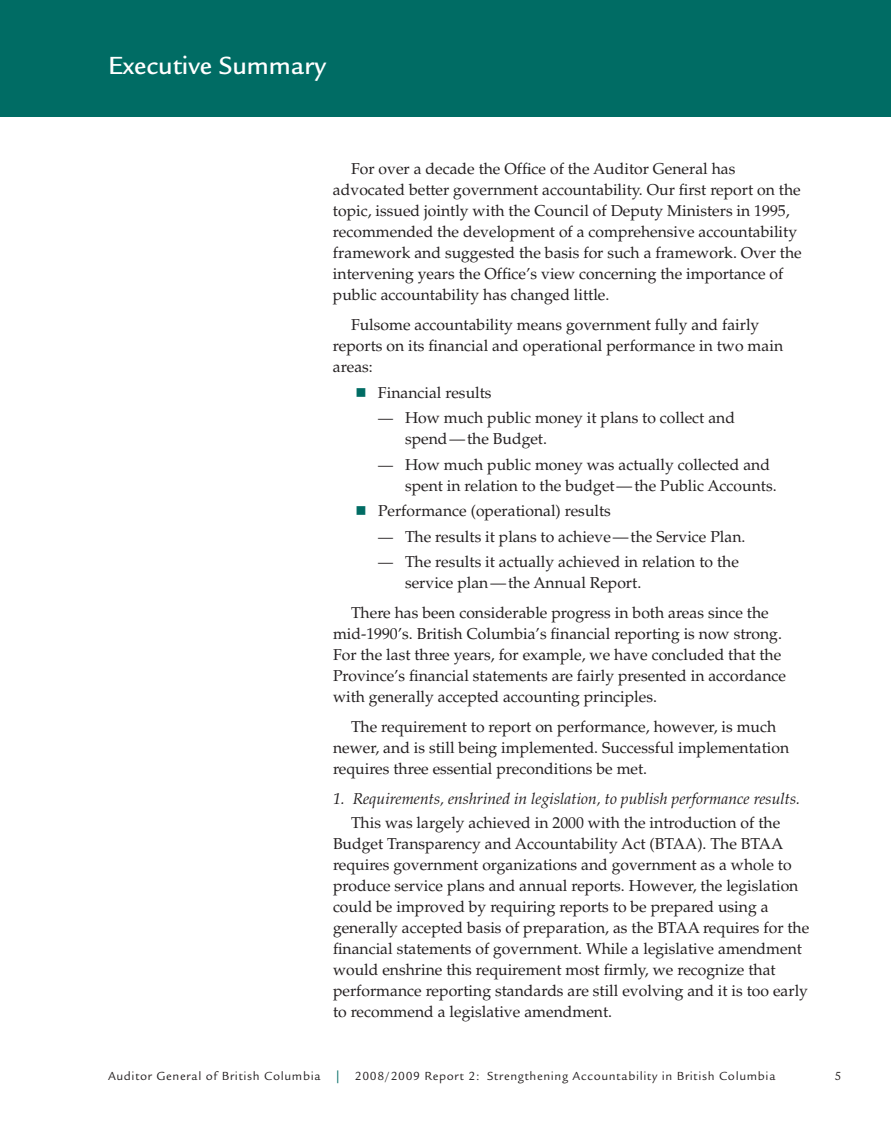
<style>
.page{position:relative;width:891px;height:1134px;background:#fff}
.page>*{position:absolute;margin:0;border:0;box-sizing:border-box;transform-origin:0 0}
.t1{font:500 27px "Legacy Sans";color:#fff}
.t2{font:15.75px/21px "Palatino";color:#231f20}
.t3{font:italic 15.75px "Palatino";color:#231f20}
.t4{font:12.75px "Legacy Sans";letter-spacing:.05em;color:#231f20}
.s1{font-size:15px}
.s2{color:#006c64}
</style>
<div class="page">
<div style="left:0;top:0;width:891px;height:117px;background:#006c64"></div>
<h1 class="t1" style="left:108px;top:50px;width:220px">Executive Summary</h1>
<p class="t2" style="left:333px;top:158px;width:470px;text-indent:18px">For over a decade the Office of the Auditor General has advocated better government accountability. Our first report on the topic, issued jointly with the Council of Deputy Ministers in 1995, recommended the development of a comprehensive accountability framework and suggested the basis for such a framework. Over the intervening years the Office’s view concerning the importance of public accountability has changed little.</p>
<p class="t2" style="left:333px;top:314px;width:452px;text-indent:18px">Fulsome accountability means government fully and fairly reports on its financial and operational performance in two main areas:</p>
<p class="t2" style="left:378px;top:382px;width:115px">Financial results</p>
<p class="t2" style="left:405px;top:407px;width:332px;text-indent:-27px"><span class="s1">—</span> How much public money it plans to collect and spend—the Budget.</p>
<p class="t2" style="left:405px;top:454px;width:373px;text-indent:-27px"><span class="s1">—</span> How much public money was actually collected and spent in relation to the budget—the Public Accounts.</p>
<p class="t2" style="left:378px;top:500px;width:234px">Performance (operational) results</p>
<p class="t2" style="left:378px;top:526px;width:369px"><span class="s1">—</span> The results it plans to achieve—the Service Plan.</p>
<p class="t2" style="left:405px;top:551px;width:335px;text-indent:-27px"><span class="s1">—</span> The results it actually achieved in relation to the service plan—the Annual Report.</p>
<p class="t2" style="left:333px;top:602px;width:455px;text-indent:18px">There has been considerable progress in both areas since the mid-1990’s. British Columbia’s financial reporting is now strong.<br>For the last three years, for example, we have concluded that the Province’s financial statements are fairly presented in accordance with generally accepted accounting principles.</p>
<p class="t2" style="left:333px;top:716px;width:458px;text-indent:18px">The requirement to report on performance, however, is much newer, and is still being implemented. Successful implementation requires three essential preconditions be met.</p>
<p class="t3" style="left:333px;top:790px;width:469px">1. Requirements, enshrined in legislation, to publish performance results.</p>
<p class="t2" style="left:333px;top:812px;width:478px;text-indent:18px">This was largely achieved in 2000 with the introduction of the Budget Transparency and Accountability Act (BTAA). The BTAA requires government organizations and government as a whole to produce service plans and annual reports. However, the legislation could be improved by requiring reports to be prepared using a generally accepted basis of preparation, as the BTAA requires for the financial statements of government. While a legislative amendment would enshrine this requirement most firmly, we recognize that performance reporting standards are still evolving and it is too early to recommend a legislative amendment.</p>
<p class="t4" style="left:108px;top:1069px;width:669px">Auditor General of British Columbia <span class="s2">|</span> 2008/2009 Report 2: Strengthening Accountability in British Columbia</p>
<p class="t4" style="left:835px;top:1069px;width:8px">5</p>
</div>
